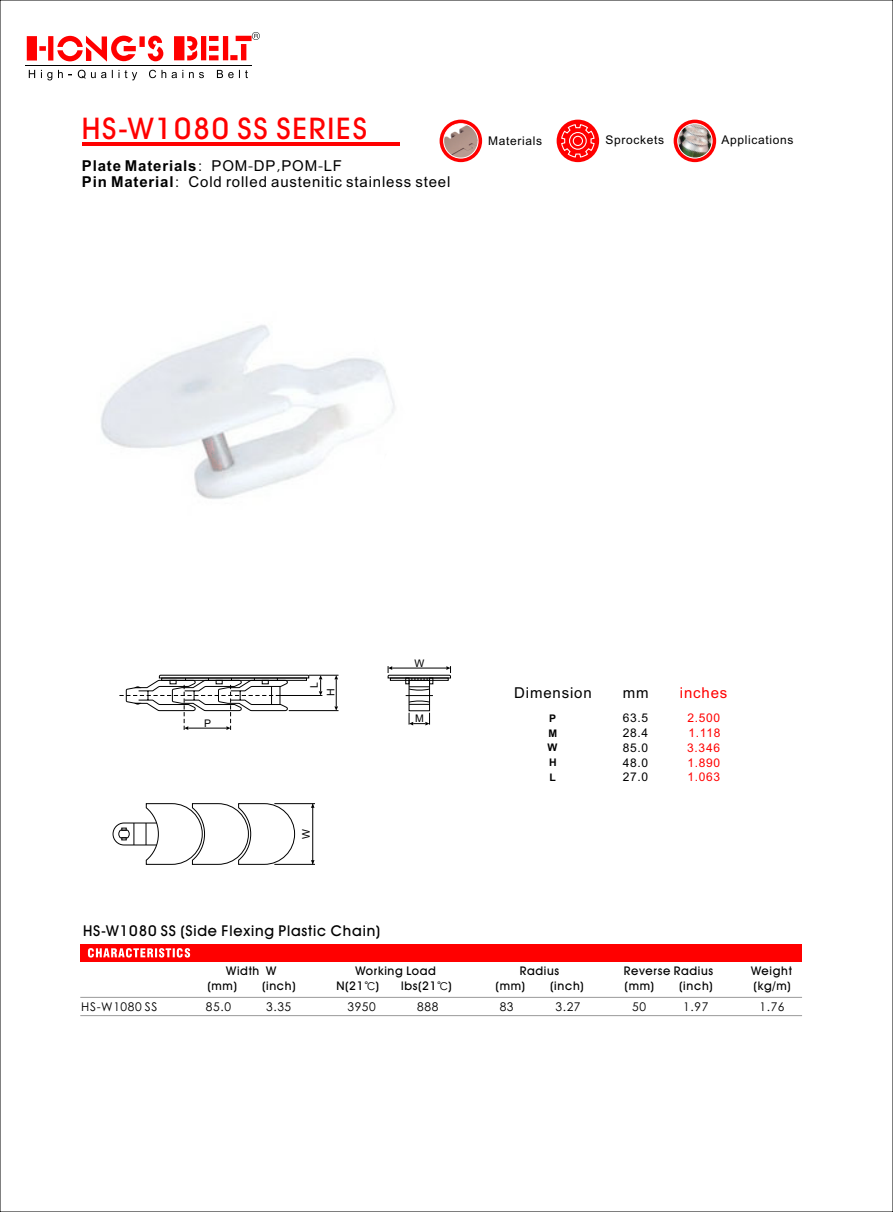
<style>
.page{position:relative;width:893px;height:1212px;background:#fff}
.page>*{position:absolute;margin:0;border:0;box-sizing:border-box;transform-origin:0 0}
.t1{font:500 30px "Avant Garde IT Cby BT";letter-spacing:.055em;color:#f00}
.t2{font:15px/16.8px "Arial";letter-spacing:.055em;color:#000}
.t3{font:500 15px "Avant Garde IT Cby BT";letter-spacing:.055em;color:#000}
.t4{font:15px "Arial";letter-spacing:.055em;color:#f00}
.t5{font:500 12px/14.2px "Avant Garde IT Cby BT";letter-spacing:.055em;color:#000}
.t6{font:12px/14.7px "Arial";letter-spacing:.055em;color:#000;text-align:justify}
.t7{font:12px "ST Xihei";letter-spacing:.05em;color:#000}
.t8{font:12px/14.7px "Arial";letter-spacing:.055em;color:#f00;text-align:justify}
.t9{font:10.5px "Arial";color:#000}
.t10{font:700 10.5px/14.7px "Arial";color:#000;text-align:justify}
.s1{font-weight:700}
.s2{font-family:"ST Xihei"}
.s3{font-family:"ST Xihei";font-weight:400}
</style>
<div class="page">
<svg style="left:29px;top:70px;width:219px;height:10px"></svg>
<hr style="left:26px;top:65px;width:226px;height:1px;background:#000">
<svg style="left:27px;top:32px;width:233px;height:30px"></svg>
<hr style="left:82px;top:142px;width:318px;height:4px;background:#f00">
<div style="left:557px;top:120px;width:42px;height:42px;background:#f00;border-radius:50%"></div>
<svg style="left:560px;top:123px;width:35px;height:35px"></svg>
<svg style="left:674px;top:120px;width:42px;height:42px"></svg>
<img style="left:678px;top:124px;width:34px;height:34px">
<div style="left:677px;top:123px;width:35px;height:35px;border:1px solid #fff;border-radius:50%"></div>
<svg style="left:440px;top:120px;width:42px;height:42px"></svg>
<img style="left:444px;top:124px;width:34px;height:34px">
<div style="left:443px;top:123px;width:35px;height:35px;border:1px solid #fff;border-radius:50%"></div>
<div style="left:80px;top:944px;width:722px;height:17px;background:#f00"></div>
<svg style="left:88px;top:948px;width:102px;height:9px"></svg>
<hr style="left:80px;top:997px;width:722px;height:1px;background:#999">
<hr style="left:80px;top:1015px;width:722px;height:1px;background:#999">
<img style="left:101px;top:325px;width:294px;height:174px">
<svg style="left:112px;top:803px;width:183px;height:62px"></svg>
<hr style="left:274px;top:803px;width:41px;height:1px;background:#000">
<hr style="left:274px;top:864px;width:41px;height:1px;background:#000">
<hr style="left:312px;top:804px;width:1px;height:60px;background:#000">
<svg style="left:311px;top:860px;width:4px;height:4px"></svg>
<svg style="left:311px;top:804px;width:4px;height:4px"></svg>
<svg style="left:119px;top:674px;width:219px;height:56px"></svg>
<svg style="left:387px;top:666px;width:64px;height:39px"></svg>
<svg style="left:409px;top:713px;width:21px;height:12px"></svg>
<h1 class="t1" style="left:82px;top:116px;width:287px">HS-W1080 SS SERIES</h1>
<p class="t2" style="left:82px;top:158px;width:370px"><span class="s1">Plate Materials</span><span class="s2">：</span>POM<span class="s2">-</span>DP<span class="s2">,</span>POM<span class="s2">-</span> F<br><span class="s1">Pin Material</span><span class="s2">：</span>Cold rolled austenitic stainless steel</p>
<p class="t2" style="left:324px;top:158px;width:10px">L</p>
<p class="t6" style="left:488px;top:135px;width:56px">Materials</p>
<p class="t6" style="left:605px;top:134px;width:60px">Sprockets</p>
<p class="t6" style="left:721px;top:134px;width:74px">Applications</p>
<p class="t9" style="left:204px;top:719px;width:9px">P</p>
<p class="t9" style="left:310px;top:688px;width:7px;rotate:-90deg">L</p>
<p class="t9" style="left:327px;top:696px;width:9px;rotate:-90deg">H</p>
<p class="t9" style="left:414px;top:659px;width:11px">W</p>
<p class="t9" style="left:415px;top:715px;width:10px">M</p>
<p class="t9" style="left:302px;top:839px;width:11px;rotate:-90deg">W</p>
<p class="t3" style="left:83px;top:924px;width:299px">HS-W1080 SS (Side Flexing Plastic Chain)</p>
<p class="t5" style="left:226px;top:965px;width:52px">Width W</p>
<p class="t5" style="left:336px;top:965px;width:101px;text-indent:19px">Working Load<br>N(21<span class="s3">℃</span>)</p>
<p class="t5" style="left:207px;top:979px;width:90px">(mm) (inch)</p>
<p class="t5" style="left:401px;top:979px;width:52px">lbs(21<span class="s3">℃</span>)</p>
<p class="t2" style="left:514px;top:685px;width:79px">Dimension</p>
<p class="t2" style="left:623px;top:685px;width:27px">mm</p>
<p class="t4" style="left:680px;top:687px;width:49px">inches</p>
<p class="t10" style="left:549px;top:712px;width:9px">P</p>
<p class="t6" style="left:623px;top:712px;width:27px">63.5<br>28.4<br>85.0<br>48.0<br>27.0</p>
<p class="t8" style="left:687px;top:712px;width:35px">2.500<br>1.118<br>3.346<br>1.890<br>1.063</p>
<p class="t10" style="left:548px;top:726px;width:11px">M W H L</p>
<p class="t5" style="left:496px;top:965px;width:90px;text-align:center">Radius<br>(mm) (inch)</p>
<p class="t5" style="left:624px;top:965px;width:91px">Reverse Radius (mm) (inch)</p>
<p class="t5" style="left:751px;top:965px;width:42px">Weight (kg/m)</p>
<p class="t7" style="left:81px;top:1001px;width:78px">HS-W1080 SS</p>
<p class="t7" style="left:206px;top:1001px;width:27px">85.0</p>
<p class="t7" style="left:266px;top:1001px;width:27px">3.35</p>
<p class="t7" style="left:347px;top:1001px;width:30px">3950</p>
<p class="t7" style="left:417px;top:1001px;width:23px">888</p>
<p class="t7" style="left:500px;top:1001px;width:15px">83</p>
<p class="t7" style="left:555px;top:1001px;width:27px">3.27</p>
<p class="t7" style="left:632px;top:1001px;width:15px">50</p>
<p class="t7" style="left:683px;top:1001px;width:27px">1.97</p>
<p class="t7" style="left:759px;top:1001px;width:27px">1.76</p>
</div>
